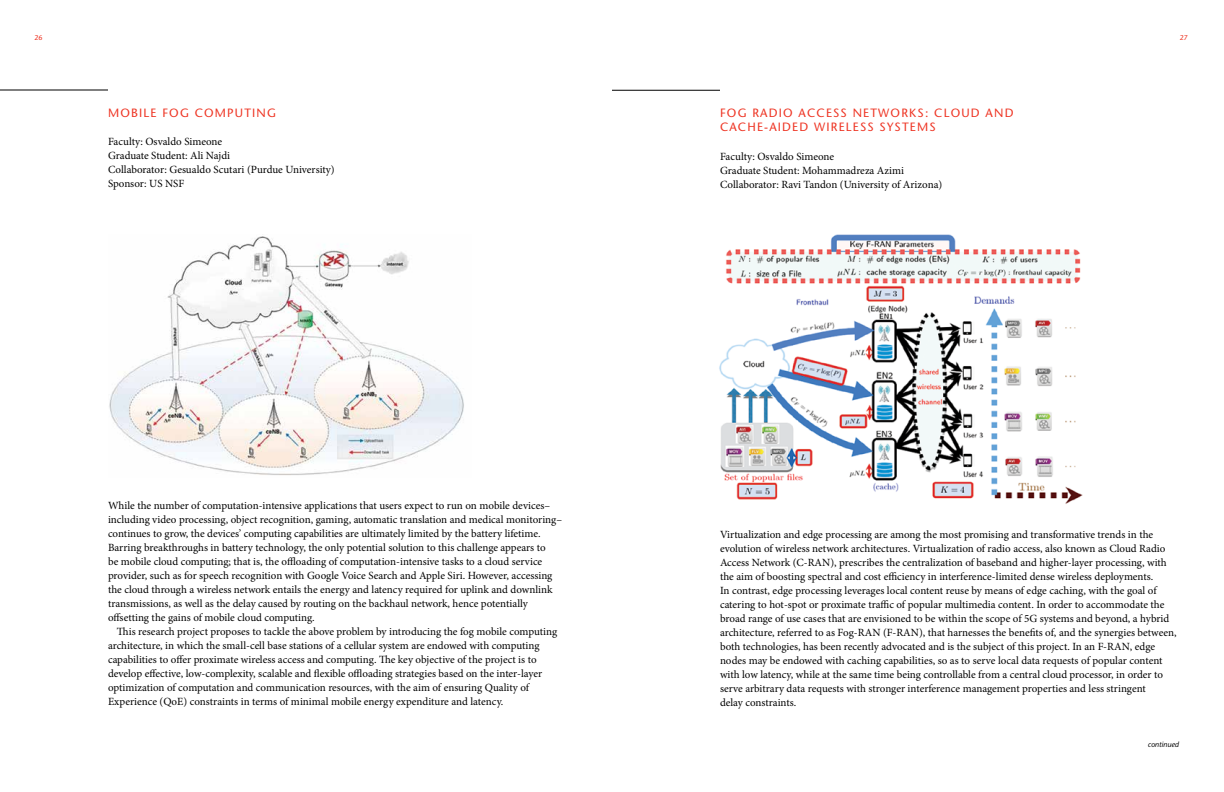
<style>
.page{position:relative;width:1224px;height:792px;background:#fff}
.page>*{position:absolute;margin:0;border:0;box-sizing:border-box;transform-origin:0 0}
.t1{font:500 12px/14.4px "Stone Sans Std";letter-spacing:.1em;color:#ee3524}
.t2{font:11px/14px "Minion Pro";color:#000}
.t3{font:italic 500 7.5px "Stone Sans Std";color:#000}
.t4{font:500 7px "Stone Sans Std";color:#ee3524}
</style>
<div class="page">
<hr style="left:0;top:90px;width:108px;height:1px;background:#000">
<hr style="left:612px;top:90px;width:108px;height:1px;background:#000">
<img style="left:109px;top:236px;width:355px;height:239px">
<img style="left:719px;top:234px;width:364px;height:270px">
<p class="t4" style="left:35px;top:34px;width:10px">26</p>
<p class="t4" style="left:1180px;top:34px;width:10px">27</p>
<p class="t1" style="left:108px;top:105px;width:170px">MOBILE FOG COMPUTING</p>
<p class="t2" style="left:108px;top:135px;width:228px">Faculty: Osvaldo Simeone<br>Graduate Student: Ali Najdi<br>Collaborator: Gesualdo Scutari (Purdue University)<br>Sponsor: US NSF</p>
<p class="t2" style="left:108px;top:499px;width:456px">While the number of computation-intensive applications that users expect to run on mobile devices– including video processing, object recognition, gaming, automatic translation and medical monitoring– continues to grow, the devices’ computing capabilities are ultimately limited by the battery lifetime.<br>Barring breakthroughs in battery technology, the only potential solution to this challenge appears to<br>be mobile cloud computing; that is, the offloading of computation-intensive tasks to a cloud service provider, such as for speech recognition with Google Voice Search and Apple Siri. However, accessing the cloud through a wireless network entails the energy and latency required for uplink and downlink transmissions, as well as the delay caused by routing on the backhaul network, hence potentially offsetting the gains of mobile cloud computing.</p>
<p class="t2" style="left:108px;top:625px;width:451px;text-indent:9px">This research project proposes to tackle the above problem by introducing the fog mobile computing architecture, in which the small-cell base stations of a cellular system are endowed with computing capabilities to offer proximate wireless access and computing. The key objective of the project is to develop effective, low-complexity, scalable and flexible offloading strategies based on the inter-layer optimization of computation and communication resources, with the aim of ensuring Quality of Experience (QoE) constraints in terms of minimal mobile energy expenditure and latency.</p>
<p class="t1" style="left:720px;top:105px;width:295px">FOG RADIO ACCESS NETWORKS: CLOUD AND<br>CACHE-AIDED WIRELESS SYSTEMS</p>
<p class="t2" style="left:720px;top:149px;width:224px">Faculty: Osvaldo Simeone<br>Graduate Student: Mohammadreza Azimi<br>Collaborator: Ravi Tandon (University of Arizona)</p>
<p class="t2" style="left:720px;top:527px;width:458px">Virtualization and edge processing are among the most promising and transformative trends in the evolution of wireless network architectures. Virtualization of radio access, also known as Cloud Radio Access Network (C-RAN), prescribes the centralization of baseband and higher-layer processing, with the aim of boosting spectral and cost efficiency in interference-limited dense wireless deployments.<br>In contrast, edge processing leverages local content reuse by means of edge caching, with the goal of catering to hot-spot or proximate traffic of popular multimedia content. In order to accommodate the broad range of use cases that are envisioned to be within the scope of 5G systems and beyond, a hybrid architecture, referred to as Fog-RAN (F-RAN), that harnesses the benefits of, and the synergies between, both technologies, has been recently advocated and is the subject of this project. In an F-RAN, edge nodes may be endowed with caching capabilities, so as to serve local data requests of popular content with low latency, while at the same time being controllable from a central cloud processor, in order to serve arbitrary data requests with stronger interference management properties and less stringent<br>delay constraints.</p>
<p class="t3" style="left:1148px;top:740px;width:33px">continued</p>
</div>
